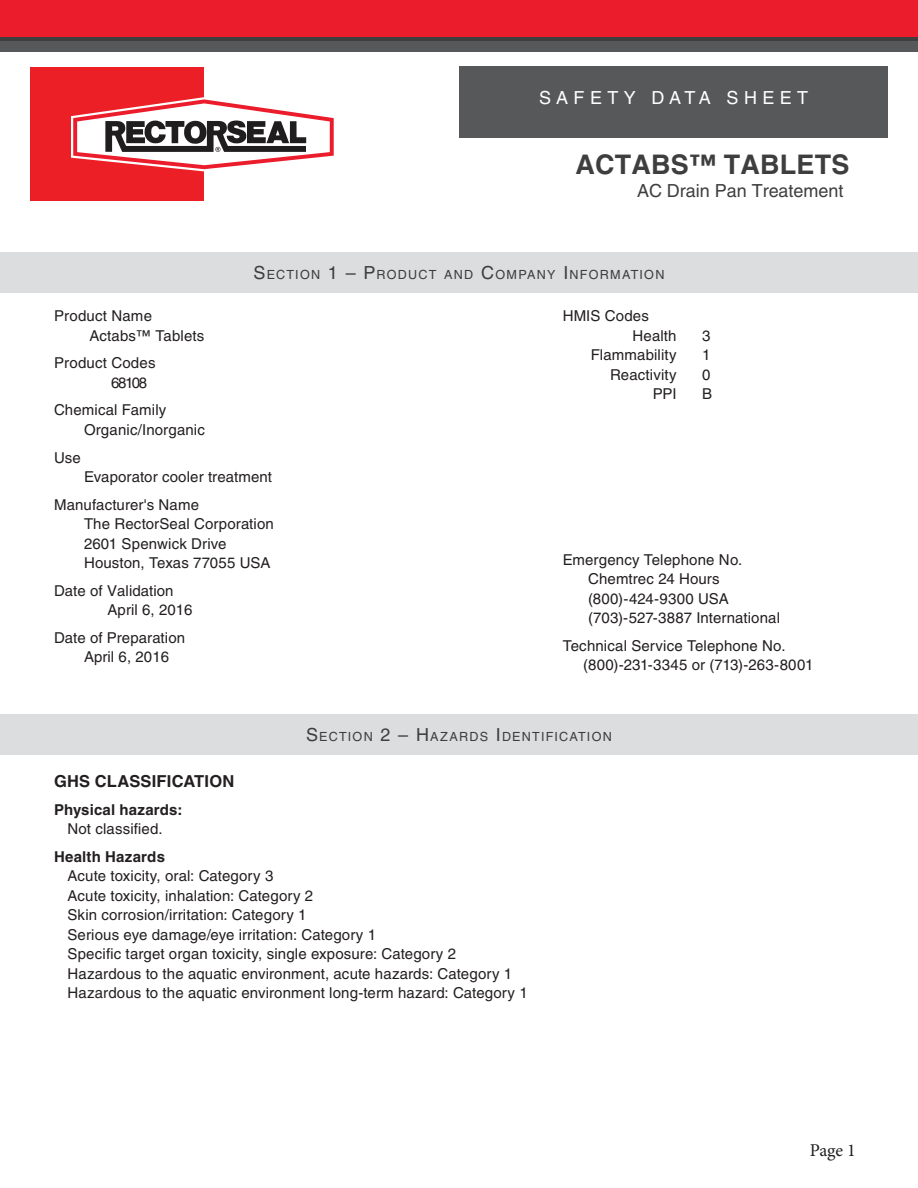
<style>
.page{position:relative;width:918px;height:1188px;background:#fff}
.page>*{position:absolute;margin:0;border:0;box-sizing:border-box;transform-origin:0 0}
.t1{font:700 27px "Helvetica LT Std";letter-spacing:.005em;color:#3e3e3f}
.t2{font:18px "Helvetica LT Std";color:#3e3e3f}
.t3{font:18px "Helvetica LT Std";letter-spacing:.3em;color:#fff}
.t4{font:18px "Minion Pro";color:#231f20}
.Body_copy_L_align_ta{font:700 16.5px "Helvetica LT Std";letter-spacing:.015em;color:#231f20}
.Body_copy_L_align_ta-2{font:15px/19.5px "Helvetica LT Std";letter-spacing:.01em;color:#231f20}
.S-1_tabs{font:15px/19.5px "Helvetica LT Std";letter-spacing:.01em;color:#231f20}
.S-1_tabs_colm_2{font:15px/19.5px "Helvetica LT Std";letter-spacing:.01em;color:#231f20}
.Body_copy_L_align_ta-3{font:700 15px/19.5px "Helvetica LT Std";letter-spacing:.01em;color:#231f20;text-align:center}
.t5{font:12.6px "Helvetica LT Std";letter-spacing:.1em;color:#3e3e3f}
.s1{font-size:18px}
.s2{font-weight:400}
.s3{font-weight:700}
</style>
<div class="page">
<div style="left:30px;top:68px;width:173px;height:133px;background:#ec1f26"></div>
<svg style="left:71px;top:97px;width:263px;height:74px"></svg>
<div style="left:460px;top:66px;width:428px;height:71px;background:#57585a"></div>
<div style="left:0;top:40px;width:918px;height:12px;background:#57585a"></div>
<div style="left:0;top:0;width:918px;height:40px;background:#eb1c2b"></div>
<hr style="left:0;top:38px;width:918px;height:3px;background:#3e3e3f">
<div style="left:0;top:715px;width:918px;height:40px;background:#dcdddf"></div>
<div style="left:0;top:253px;width:918px;height:40px;background:#dcdddf"></div>
<p class="t3" style="left:539px;top:87px;width:270px">SAFETY DATA SHEET</p>
<h1 class="t1" style="left:576px;top:148px;width:275px">ACTABS™ TABLETS</h1>
<p class="t2" style="left:637px;top:180px;width:208px">AC Drain Pan Treatement</p>
<p class="t5" style="left:253px;top:268px;width:413px"><span class="s1">S</span>ECTION <span class="s1">1 – P</span>RODUCT AND <span class="s1">C</span>OMPANY <span class="s1">I</span> NFORMATION</p>
<p class="S-1_tabs" style="left:89px;top:306px;width:117px;text-indent:-35px">Product Name<br>Actabs™ Tablets</p>
<p class="S-1_tabs" style="left:111px;top:353px;width:46px;text-indent:-57px">Product Codes<br>68108</p>
<p class="S-1_tabs" style="left:84px;top:400px;width:122px;text-indent:-30px">Chemical Family<br>Organic/Inorganic</p>
<p class="S-1_tabs" style="left:54px;top:448px;width:28px">Use</p>
<p class="S-1_tabs" style="left:84px;top:467px;width:190px">Evaporator cooler treatment</p>
<p class="S-1_tabs" style="left:84px;top:495px;width:191px;text-indent:-30px">Manufacturer's Name<br>The RectorSeal Corporation<br>2601 Spenwick Drive<br>Houston, Texas 77055 USA</p>
<p class="S-1_tabs" style="left:108px;top:581px;width:87px;text-indent:-54px">Date of Validation<br>April 6, 2016</p>
<p class="S-1_tabs" style="left:84px;top:628px;width:103px;text-indent:-30px">Date of Preparation<br>April 6, 2016</p>
<p class="S-1_tabs_colm_2" style="left:633px;top:306px;width:46px;text-indent:-70px">HMIS Codes<br>Health</p>
<p class="S-1_tabs_colm_2" style="left:702px;top:326px;width:10px">3</p>
<p class="S-1_tabs_colm_2" style="left:591px;top:345px;width:87px">Flammability</p>
<p class="S-1_tabs_colm_2" style="left:702px;top:345px;width:10px">1</p>
<p class="S-1_tabs_colm_2" style="left:610px;top:365px;width:68px">Reactivity</p>
<p class="S-1_tabs_colm_2" style="left:702px;top:365px;width:10px">0</p>
<p class="S-1_tabs_colm_2" style="left:653px;top:384px;width:25px">PPI</p>
<p class="S-1_tabs_colm_2" style="left:702px;top:384px;width:12px">B</p>
<p class="S-1_tabs_colm_2" style="left:588px;top:550px;width:193px;text-indent:-26px">Emergency Telephone No.<br>Chemtrec 24 Hours (800)-424-9300 USA (703)-527-3887 International</p>
<p class="S-1_tabs_colm_2" style="left:583px;top:636px;width:232px;text-indent:-20px">Technical Service Telephone No. (800)-231-3345 or (713)-263-8001</p>
<p class="t5" style="left:306px;top:730px;width:307px"><span class="s1">S</span>ECTION <span class="s1">2 – H</span>AZARDS <span class="s1">I</span> DENTIFICATION</p>
<p class="Body_copy_L_align_ta" style="left:54px;top:771px;width:182px">GHS CLASSIFICATION</p>
<p class="Body_copy_L_align_ta-3" style="left:54px;top:799px;width:130px">Physical hazards:<br><span class="s2">Not classified.</span></p>
<p class="Body_copy_L_align_ta-2" style="left:68px;top:847px;width:462px;text-indent:-14px"><span class="s3">Health Hazards<br></span>Acute toxicity, oral: Category 3<br>Acute toxicity, inhalation: Category 2<br>Skin corrosion/irritation: Category 1<br>Serious eye damage/eye irritation: Category 1<br>Specific target organ toxicity, single exposure: Category 2<br>Hazardous to the aquatic environment, acute hazards: Category 1<br>Hazardous to the aquatic environment long-term hazard: Category 1</p>
<p class="t4" style="left:810px;top:1138px;width:48px">Page 1</p>
</div>
